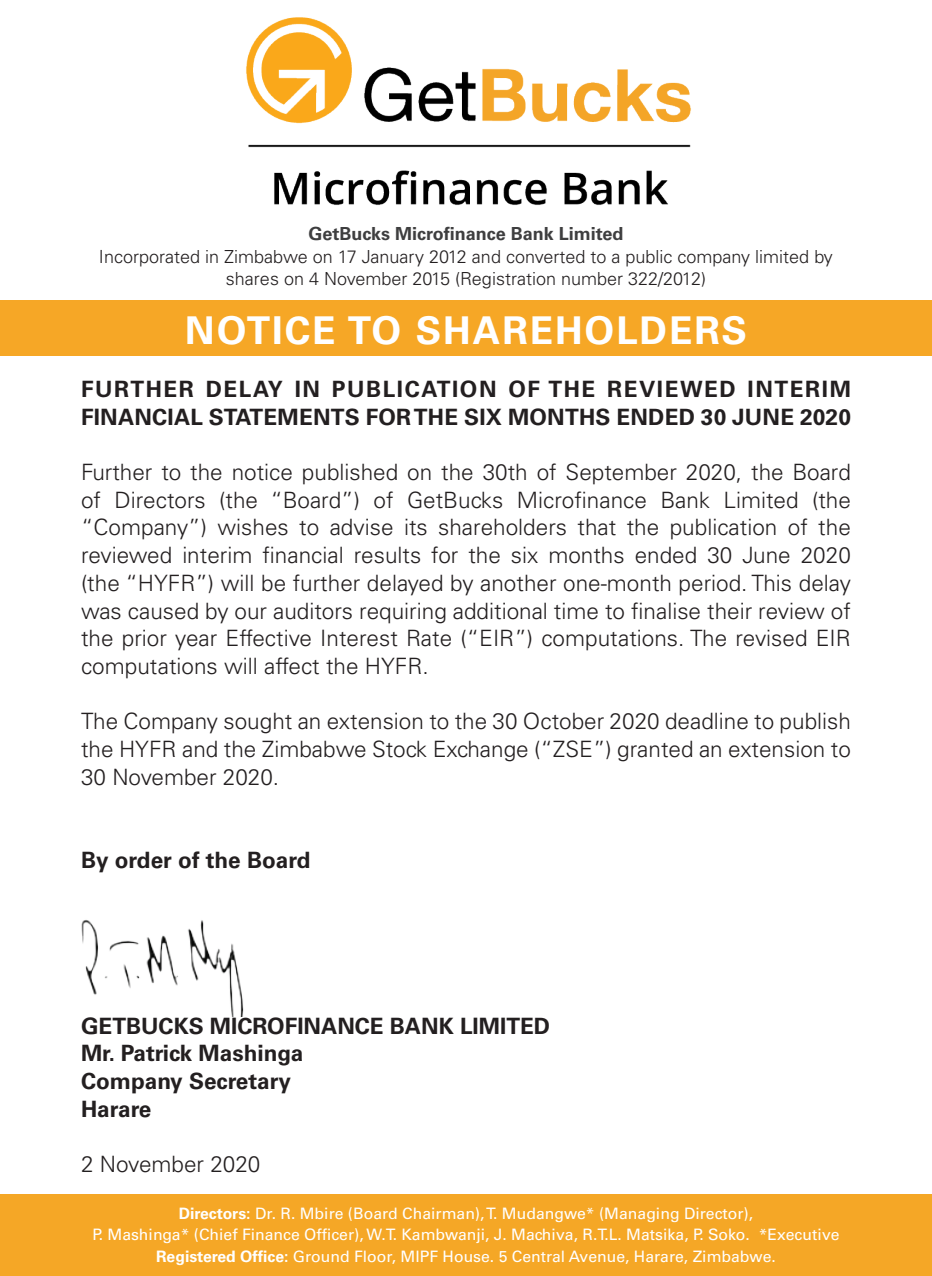
<style>
.page{position:relative;width:932px;height:1276px;background:#fff}
.page>*{position:absolute;margin:0;border:0;box-sizing:border-box;transform-origin:0 0}
._18_Pt_Font{font:700 38.25px "Univers";letter-spacing:.05em;color:#fff}
.t1{font:300 22.5px/27.7px "Univers";color:#231f20;text-align:justify}
.t2{font:700 22.5px/27.7px "Univers";color:#231f20}
.t3{font:300 18px "Univers";color:#231f20}
.t4{font:700 18px "Univers";color:#3e3e3f}
.t5{font:15.75px "Univers";color:#fff}
.s1{font-weight:700}
</style>
<div class="page">
<img style="left:246px;top:17px;width:445px;height:188px">
<div style="left:0;top:300px;width:931px;height:56px;background:#f6a726"></div>
<div style="left:0;top:1195px;width:931px;height:81px;background:#f5a726"></div>
<img style="left:81px;top:920px;width:163px;height:96px">
<p class="t4" style="left:308px;top:223px;width:316px">GetBucks Microfinance Bank Limited</p>
<p class="t3" style="left:99px;top:245px;width:735px">Incorporated in Zimbabwe on 17 January 2012 and converted to a public company limited by</p>
<p class="t3" style="left:226px;top:268px;width:481px">shares on 4 November 2015 (Registration number 322/2012)</p>
<p class="_18_Pt_Font" style="left:185px;top:308px;width:563px">NOTICE TO SHAREHOLDERS</p>
<p class="t2" style="left:81px;top:375px;width:771px">FURTHER DELAY IN PUBLICATION OF THE REVIEWED INTERIM<br>FINANCIAL STATEMENTS FOR THE SIX MONTHS ENDED 30 JUNE 2020</p>
<p class="t1" style="left:81px;top:458px;width:771px">Further to the notice published on the 30th of September 2020, the Board of Directors (the “Board”) of GetBucks Microfinance Bank Limited (the “Company”) wishes to advise its shareholders that the publication of the reviewed interim financial results for the six months ended 30 June 2020 (the “HYFR”) will be further delayed by another one-month period. This delay was caused by our auditors requiring additional time to finalise their review of the prior year Effective Interest Rate (“EIR”) computations. The revised EIR computations will affect the HYFR.</p>
<p class="t1" style="left:81px;top:707px;width:771px">The Company sought an extension to the 30 October 2020 deadline to publish the HYFR and the Zimbabwe Stock Exchange (“ZSE”) granted an extension to 30 November 2020.</p>
<p class="t2" style="left:81px;top:846px;width:231px">By order of the Board</p>
<p class="t2" style="left:81px;top:1012px;width:470px">GETBUCKS MICROFINANCE BANK LIMITED</p>
<p class="t2" style="left:81px;top:1040px;width:224px">Mr. Patrick Mashinga</p>
<p class="t2" style="left:81px;top:1067px;width:211px">Company Secretary</p>
<p class="t2" style="left:81px;top:1095px;width:72px">Harare</p>
<p class="t1" style="left:81px;top:1150px;width:181px">2 November 2020</p>
<p class="t5" style="left:179px;top:1204px;width:575px"><span class="s1">Directors:</span> Dr. R. Mbire (Board Chairman), T. Mudangwe* (Managing Director),</p>
<p class="t5" style="left:92px;top:1225px;width:748px">P. Mashinga* (Chief Finance Officer), W.T. Kambwanji, J. Machiva, R.T.L. Matsika, P. Soko. *Executive</p>
<p class="t5" style="left:156px;top:1246px;width:621px"><span class="s1">Registered Office:</span> Ground Floor, MIPF House. 5 Central Avenue, Harare, Zimbabwe.</p>
</div>
